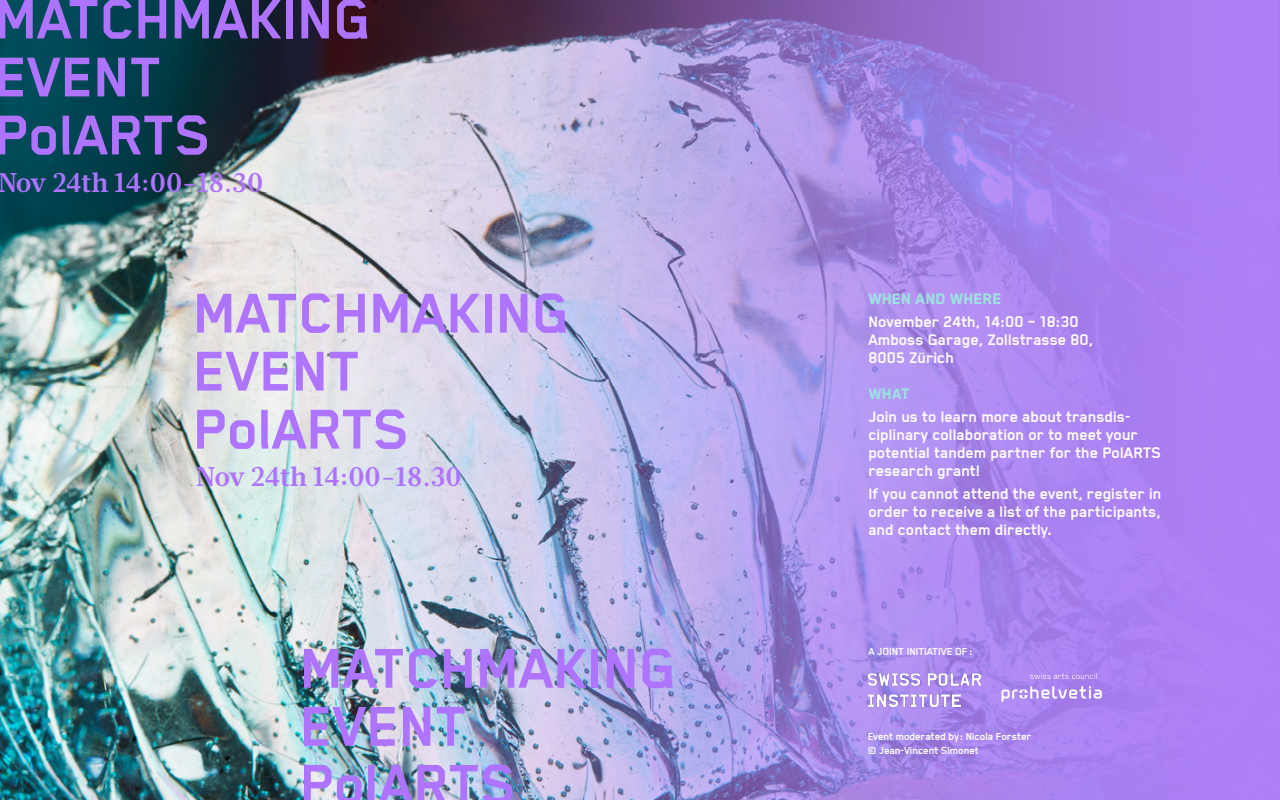
<style>
.page{position:relative;width:1280px;height:800px;background:#fff}
.page>*{position:absolute;margin:0;border:0;box-sizing:border-box;transform-origin:0 0}
.t1{font:55px/58px "B4 Pro Helvetia Bold";letter-spacing:.01em;color:#ae73ff}
.t2{font:700 27px "Glosa Text";color:#ae73ff}
.t3{font:15px/18px "B4 Pro Helvetia Bold";letter-spacing:.01em;color:#fdfbfc}
.t4{font:15px "B4 Pro Helvetia Heavy";letter-spacing:.01em;color:#9ce2e0}
.t5{font:10px/14.3px "B4 Pro Helvetia Bold";color:#fdfbfc}
</style>
<div class="page">
<img style="left:0;top:0;width:146px;height:800px">
<img style="left:146px;top:0;width:1134px;height:800px">
<img style="left:429px;top:0;width:850px;height:800px">
<svg style="left:1030px;top:673px;width:67px;height:6px"></svg>
<svg style="left:1001px;top:686px;width:101px;height:16px;background:#bfa2f2"></svg>
<img style="left:868px;top:632px;width:112px;height:112px">
<h1 class="t1" style="left:-5px;top:-11px;width:377px">MATCHMAKING<br>EVENT<br>PolARTS</h1>
<h2 class="t2" style="left:-3px;top:164px;width:267px">Nov 24th 14:00-18.30</h2>
<h1 class="t1" style="left:193px;top:283px;width:377px">MATCHMAKING<br>EVENT<br>PolARTS</h1>
<p class="t4" style="left:868px;top:290px;width:135px">WHEN AND WHERE</p>
<p class="t3" style="left:868px;top:312px;width:226px">November 24th, 14:00 – 18:30<br>Amboss Garage, Zollstrasse 80,<br>8005 Zürich</p>
<p class="t4" style="left:868px;top:385px;width:43px">WHAT</p>
<p class="t3" style="left:868px;top:407px;width:294px">Join us to learn more about transdis&shy;ciplinary collaboration or to meet your potential tandem partner for the PolARTS research grant!</p>
<p class="t3" style="left:868px;top:484px;width:295px;text-align:justify">If you cannot attend the event, register in order to receive a list of the participants, and contact them directly.</p>
<h2 class="t2" style="left:196px;top:459px;width:267px">Nov 24th 14:00-18.30</h2>
<h1 class="t1" style="left:300px;top:638px;width:377px">MATCHMAKING<br>EVENT<br>PolARTS</h1>
<p class="t5" style="left:868px;top:644px;width:105px">A JOINT INITIATIVE OF :</p>
<p class="t5" style="left:868px;top:729px;width:165px">Event moderated by : Nicola Forster © Jean-Vincent Simonet</p>
</div>
